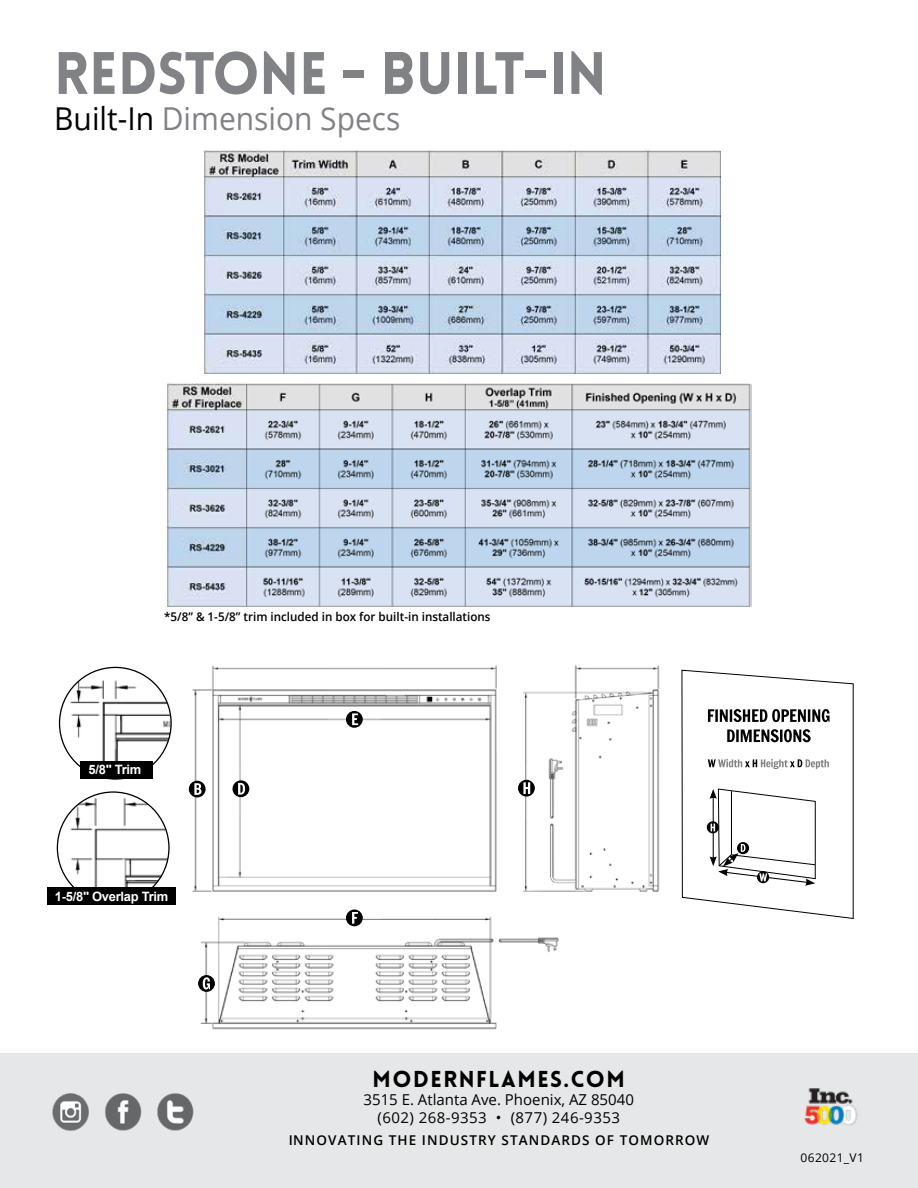
<style>
.page{position:relative;width:918px;height:1188px;background:#fff}
.page>*{position:absolute;margin:0;border:0;box-sizing:border-box;transform-origin:0 0}
.t1{font:900 58.5px "Lovelo";letter-spacing:.005em;color:#808285;scale:.96 1}
.t2{font:31.5px "Open Sans";color:#808285;scale:.95 1}
.t3{font:900 22.5px "Lovelo";letter-spacing:.07em;color:#000}
.t4{font:15px/18px "Open Sans";color:#000;text-align:center}
.t5{font:600 13.5px "Open Sans";letter-spacing:.08em;color:#000}
.t6{font:700 12.9px "Arial";letter-spacing:-.02em;color:#fff}
.t7{font:600 12px "Open Sans";color:#000}
.t8{font:12px "Open Sans";letter-spacing:.03em;color:#000}
.s1{color:#000}
</style>
<div class="page">
<div style="left:0;top:1053px;width:918px;height:135px;background:#e6e7e8"></div>
<img style="left:52px;top:1094px;width:142px;height:37px">
<img style="left:804px;top:1088px;width:54px;height:38px">
<img style="left:204px;top:149px;width:516px;height:225px">
<svg style="left:681px;top:669px;width:173px;height:250px"></svg>
<img style="left:188px;top:665px;width:472px;height:365px">
<svg style="left:189px;top:781px;width:17px;height:17px"></svg>
<svg style="left:194px;top:783px;width:7px;height:12px"></svg>
<svg style="left:232px;top:780px;width:17px;height:17px"></svg>
<svg style="left:238px;top:783px;width:7px;height:12px"></svg>
<div style="left:346px;top:910px;width:17px;height:16px;background:#000;border-radius:50%"></div>
<svg style="left:352px;top:912px;width:6px;height:12px"></svg>
<svg style="left:346px;top:711px;width:17px;height:17px"></svg>
<svg style="left:352px;top:713px;width:6px;height:12px"></svg>
<svg style="left:518px;top:780px;width:17px;height:17px"></svg>
<svg style="left:523px;top:782px;width:7px;height:12px"></svg>
<svg style="left:198px;top:975px;width:17px;height:17px"></svg>
<svg style="left:203px;top:977px;width:7px;height:12px"></svg>
<img style="left:65px;top:667px;width:106px;height:112px">
<img style="left:60px;top:792px;width:109px;height:95px">
<div style="left:80px;top:761px;width:73px;height:17px;background:#000"></div>
<div style="left:47px;top:887px;width:129px;height:18px;background:#000"></div>
<img style="left:167px;top:383px;width:79px;height:224px">
<img style="left:246px;top:383px;width:505px;height:224px">
<h1 class="t1" style="left:54px;top:37px;width:577px">REDSTONE - BUILT-IN</h1>
<h2 class="t2" style="left:54px;top:97px;width:366px"><span class="s1">Built-In</span> Dimension Specs</h2>
<p class="t7" style="left:164px;top:608px;width:328px">*5/8” &amp; 1-5/8” trim included in box for built-in installations</p>
<p class="t6" style="left:89px;top:761px;width:54px">5/8" Trim</p>
<p class="t6" style="left:55px;top:888px;width:115px">1-5/8" Overlap Trim</p>
<h3 class="t3" style="left:373px;top:1065px;width:254px">MODERNFLAMES.COM</h3>
<p class="t4" style="left:364px;top:1090px;width:272px">3515 E. Atlanta Ave. Phoenix, AZ 85040 (602) 268-9353 • (877) 246-9353</p>
<p class="t5" style="left:288px;top:1131px;width:423px">INNOVATING THE INDUSTRY STANDARDS OF TOMORROW</p>
<p class="t8" style="left:801px;top:1150px;width:65px">062021_V1</p>
</div>
